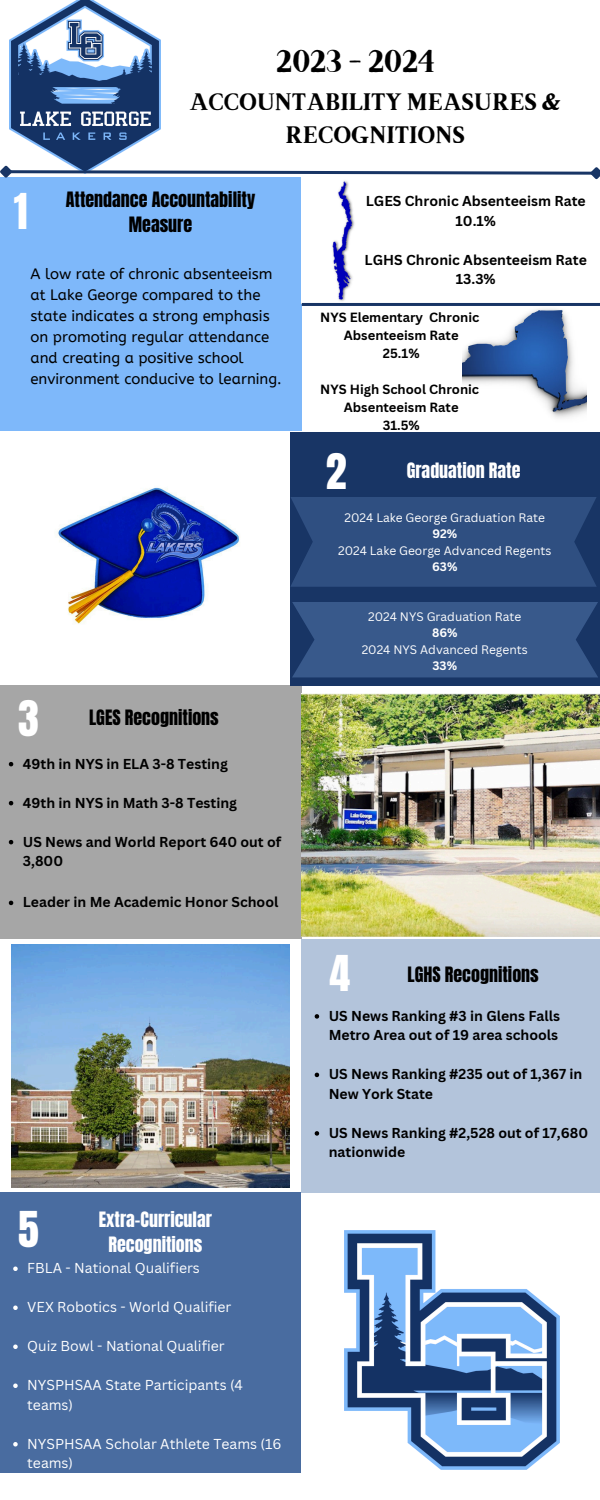
<style>
.page{position:relative;width:600px;height:1500px;background:#fff}
.page>*{position:absolute;margin:0;border:0;box-sizing:border-box;transform-origin:0 0}
.t1{font:42px "Anton";color:#fff}
.t2{font:31.4px "Brixton TC";color:#000}
.t3{font:700 24px/33.8px "Brixton TC";color:#000;text-align:center}
.t4{font:18px/24.8px "Anton";color:#000;text-align:center}
.t5{font:18px/24.8px "Anton";color:#fff;text-align:center}
.t6{font:15px/21px "A Bee Zee";color:#000}
.t7{font:700 14px/19.5px "Canva Sans";color:#000}
.t8{font:14px/19.5px "Canva Sans";color:#fff}
.t9{font:700 13px/18px "Canva Sans";color:#000;text-align:center}
.t10{font:12px "Canva Sans";color:#fff}
.t11{font:700 12px "Canva Sans";color:#fff}
</style>
<div class="page">
<div style="left:0;top:178px;width:301px;height:253px;background:#7eb8fa"></div>
<div style="left:0;top:685px;width:301px;height:254px;background:#a6a6a6"></div>
<div style="left:0;top:1193px;width:301px;height:280px;background:#496ca0"></div>
<div style="left:290px;top:432px;width:310px;height:254px;background:#183565"></div>
<div style="left:301px;top:939px;width:299px;height:254px;background:#b3c4db"></div>
<img style="left:9px;top:0;width:151px;height:163px">
<svg style="left:0;top:163px;width:600px;height:17px"></svg>
<img style="left:462px;top:308px;width:125px;height:110px">
<img style="left:302px;top:178px;width:103px;height:123px">
<hr style="left:302px;top:303px;width:298px;height:3px;background:#183565">
<img style="left:57px;top:487px;width:183px;height:137px">
<img style="left:146px;top:504px;width:58px;height:58px">
<svg style="left:291px;top:497px;width:306px;height:90px;background:#2d4d7e"></svg>
<svg style="left:292px;top:602px;width:306px;height:75px;background:#355688"></svg>
<img style="left:11px;top:944px;width:279px;height:243px">
<img style="left:302px;top:693px;width:298px;height:243px">
<img style="left:344px;top:1230px;width:216px;height:239px">
<svg style="left:9px;top:762px;width:4px;height:4px"></svg>
<svg style="left:9px;top:801px;width:4px;height:4px"></svg>
<svg style="left:9px;top:840px;width:4px;height:4px"></svg>
<svg style="left:9px;top:901px;width:4px;height:4px"></svg>
<svg style="left:315px;top:1014px;width:4px;height:5px"></svg>
<svg style="left:315px;top:1073px;width:4px;height:4px"></svg>
<svg style="left:315px;top:1131px;width:4px;height:5px"></svg>
<svg style="left:13px;top:1267px;width:5px;height:4px"></svg>
<svg style="left:13px;top:1306px;width:5px;height:4px"></svg>
<svg style="left:13px;top:1345px;width:5px;height:4px"></svg>
<svg style="left:13px;top:1384px;width:5px;height:4px"></svg>
<svg style="left:13px;top:1442px;width:5px;height:5px"></svg>
<p class="t2" style="left:276px;top:50px;width:160px">2023 - 2024</p>
<p class="t3" style="left:190px;top:87px;width:373px">ACCOUNTABILITY MEASURES &amp;<br>RECOGNITIONS</p>
<h6 class="t1" style="left:14px;top:181px;width:15px">1</h6>
<p class="t4" style="left:66px;top:187px;width:191px">Attendance Accountability<br>Measure</p>
<p class="t6" style="left:31px;top:263px;width:253px">A low rate of chronic absenteeism at Lake George compared to the state indicates a strong emphasis on promoting regular attendance and creating a positive school environment conducive to learning.</p>
<h4 class="t1" style="left:18px;top:688px;width:22px">3</h4>
<p class="t4" style="left:89px;top:705px;width:131px">LGES Recognitions</p>
<p class="t7" style="left:23px;top:753px;width:207px">49th in NYS in ELA 3-8 Testing</p>
<p class="t7" style="left:23px;top:792px;width:216px">49th in NYS in Math 3-8 Testing</p>
<h3 class="t7" style="left:23px;top:831px;width:260px">US News and World Report 640 out of<br>3,800</h3>
<p class="t7" style="left:23px;top:892px;width:257px">Leader in Me Academic Honor School</p>
<h3 class="t1" style="left:18px;top:1199px;width:22px">5</h3>
<p class="t5" style="left:99px;top:1207px;width:115px">Extra-Curricular<br>Recognitions</p>
<h5 class="t8" style="left:27px;top:1258px;width:174px">FBLA - National Qualifiers</h5>
<p class="t8" style="left:27px;top:1297px;width:206px">VEX Robotics - World Qualifier</p>
<h3 class="t8" style="left:27px;top:1336px;width:199px">Quiz Bowl - National Qualifier</h3>
<p class="t8" style="left:27px;top:1375px;width:217px">NYSPHSAA State Participants (4 teams)</p>
<p class="t8" style="left:27px;top:1434px;width:256px">NYSPHSAA Scholar Athlete Teams (16 teams)</p>
<p class="t7" style="left:366px;top:191px;width:221px;text-align:center">LGES Chronic Absenteeism Rate<br>10.1%</p>
<p class="t7" style="left:365px;top:249px;width:224px;text-align:center">LGHS Chronic Absenteeism Rate<br>13.3%</p>
<p class="t9" style="left:320px;top:308px;width:161px">NYS Elementary Chronic<br>Absenteeism Rate<br>25.1%</p>
<p class="t9" style="left:320px;top:380px;width:160px">NYS High School Chronic<br>Absenteeism Rate<br>31.5%</p>
<h6 class="t1" style="left:326px;top:441px;width:22px">2</h6>
<p class="t5" style="left:407px;top:459px;width:115px">Graduation Rate</p>
<p class="t10" style="left:345px;top:509px;width:202px">2024 Lake George Graduation Rate</p>
<h1 class="t11" style="left:432px;top:525px;width:26px">92%</h1>
<h2 class="t10" style="left:338px;top:542px;width:215px">2024 Lake George Advanced Regents</h2>
<p class="t11" style="left:432px;top:558px;width:27px">63%</p>
<p class="t10" style="left:368px;top:608px;width:155px">2024 NYS Graduation Rate</p>
<h3 class="t11" style="left:432px;top:624px;width:27px">86%</h3>
<h5 class="t10" style="left:362px;top:641px;width:168px">2024 NYS Advanced Regents</h5>
<p class="t11" style="left:433px;top:657px;width:26px">33%</p>
<p class="t1" style="left:330px;top:944px;width:22px">4</p>
<p class="t4" style="left:408px;top:962px;width:133px">LGHS Recognitions</p>
<p class="t7" style="left:329px;top:1006px;width:233px">US News Ranking #3 in Glens Falls<br>Metro Area out of 19 area schools</p>
<p class="t7" style="left:329px;top:1064px;width:255px">US News Ranking #235 out of 1,367 in<br>New York State</p>
<p class="t7" style="left:329px;top:1123px;width:261px">US News Ranking #2,528 out of 17,680 nationwide</p>
</div>
